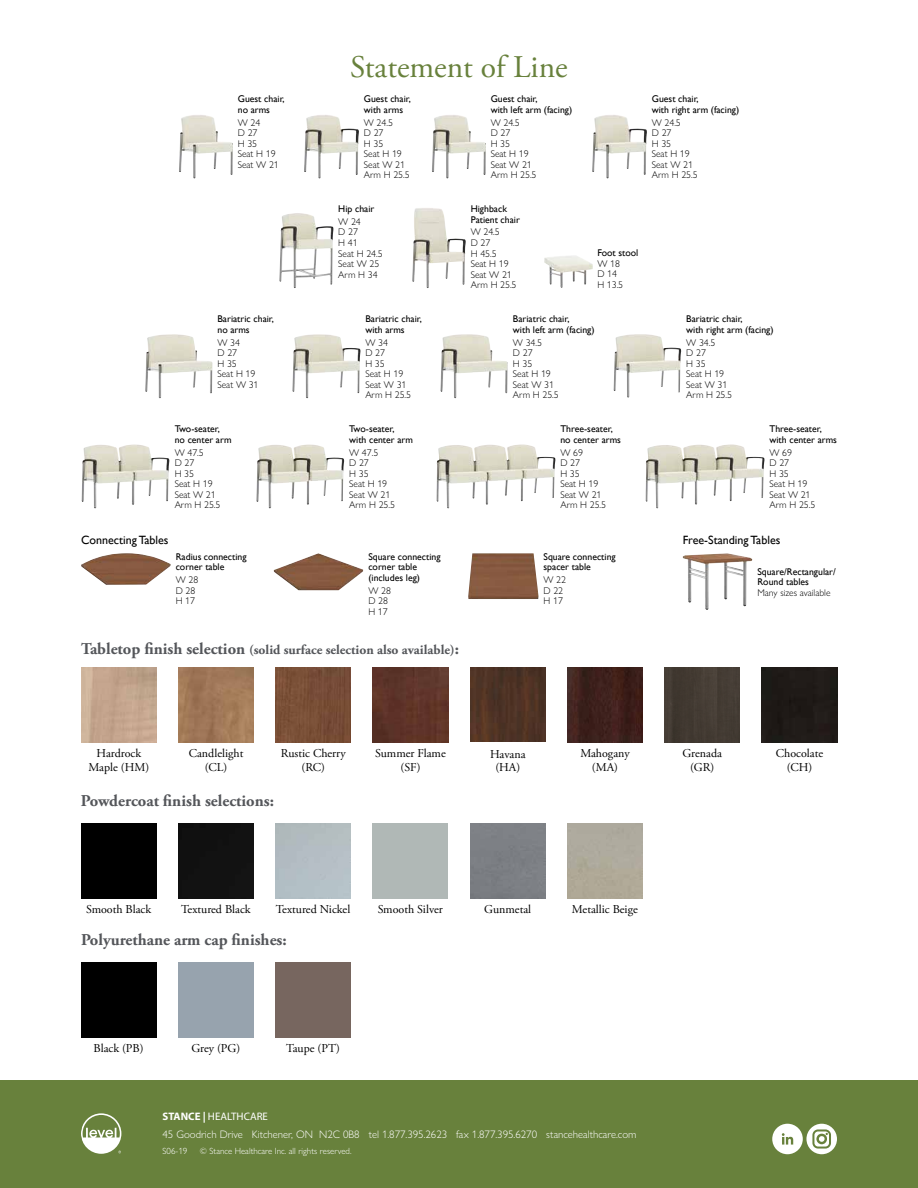
<style>
.page{position:relative;width:918px;height:1188px;background:#fff}
.page>*{position:absolute;margin:0;border:0;box-sizing:border-box;transform-origin:0 0}
.t1{font:31.5px "Adobe Garamond Pro";color:#68813c}
.t2{font:700 16.5px "Adobe Garamond Pro";color:#54565a}
.t3{font:700 13.5px "Adobe Garamond Pro";color:#54565a}
.t4{font:12px/13.5px "Adobe Garamond Pro";color:#000;text-align:center}
.t5{font:12px "Gill Sans";color:#000}
.t6{font:300 10.8px "Gill Sans Nova";color:#fff}
.t7{font:10.8px "Myriad Pro";color:#fff}
.t8{font:300 9.75px/10.5px "Gill Sans Nova";color:#000}
.t9{font:9.75px/10.5px "Gill Sans";color:#000}
.t10{font:300 9px "Gill Sans Nova";color:#fff}
.s1{font-size:16.5px}
.s2{font-weight:700}
</style>
<div class="page">
<img style="left:81px;top:553px;width:90px;height:32px">
<img style="left:274px;top:553px;width:89px;height:37px">
<img style="left:468px;top:553px;width:71px;height:46px">
<img style="left:683px;top:553px;width:69px;height:57px">
<img style="left:82px;top:445px;width:88px;height:63px">
<img style="left:256px;top:445px;width:88px;height:63px">
<img style="left:437px;top:445px;width:119px;height:63px">
<img style="left:646px;top:445px;width:119px;height:63px">
<img style="left:145px;top:334px;width:67px;height:64px">
<img style="left:292px;top:334px;width:68px;height:64px">
<img style="left:440px;top:334px;width:68px;height:64px">
<img style="left:614px;top:334px;width:68px;height:64px">
<img style="left:179px;top:115px;width:54px;height:63px">
<img style="left:304px;top:115px;width:55px;height:63px">
<img style="left:432px;top:115px;width:54px;height:63px">
<img style="left:592px;top:115px;width:55px;height:63px">
<div style="left:0;top:1080px;width:918px;height:108px;background:#68813c"></div>
<svg style="left:81px;top:1113px;width:40px;height:41px"></svg>
<div style="left:81px;top:824px;width:75px;height:75px;background:#000"></div>
<div style="left:178px;top:824px;width:76px;height:75px;background:#121212"></div>
<div style="left:373px;top:824px;width:75px;height:75px;background:#b0b8b6"></div>
<img style="left:412px;top:208px;width:54px;height:80px">
<img style="left:544px;top:256px;width:49px;height:32px">
<img style="left:279px;top:213px;width:54px;height:75px">
<div style="left:81px;top:963px;width:75px;height:75px;background:#000"></div>
<div style="left:178px;top:963px;width:76px;height:75px;background:#97a3ae"></div>
<div style="left:275px;top:963px;width:76px;height:75px;background:#77665f"></div>
<svg style="left:772px;top:1124px;width:65px;height:30px"></svg>
<img style="left:81px;top:667px;width:75px;height:75px">
<img style="left:178px;top:667px;width:76px;height:75px">
<img style="left:276px;top:667px;width:75px;height:75px">
<img style="left:373px;top:667px;width:75px;height:75px">
<img style="left:567px;top:667px;width:76px;height:75px">
<div style="left:665px;top:667px;width:75px;height:75px;background:#433b33"></div>
<div style="left:762px;top:667px;width:75px;height:75px;background:#1f1a17"></div>
<img style="left:471px;top:667px;width:75px;height:74px">
<p class="t9" style="left:238px;top:94px;width:48px">Guest chair, no arms</p>
<p class="t8" style="left:238px;top:117px;width:43px">W 24<br>D 27<br>H 35<br>Seat H 19<br>Seat W 21</p>
<p class="t9" style="left:217px;top:314px;width:58px">Bariatric chair, no arms</p>
<p class="t8" style="left:217px;top:337px;width:43px">W 34<br>D 27<br>H 35<br>Seat H 19<br>Seat W 31</p>
<p class="t9" style="left:175px;top:424px;width:58px">Two-seater, no center arm</p>
<p class="t8" style="left:175px;top:447px;width:47px">W 47.5<br>D 27<br>H 35<br>Seat H 19<br>Seat W 21<br>Arm H 25.5</p>
<h1 class="t1" style="left:350px;top:48px;width:219px">Statement of Line</h1>
<p class="t9" style="left:364px;top:94px;width:48px">Guest chair, with arms</p>
<p class="t8" style="left:364px;top:117px;width:47px">W 24.5<br>D 27<br>H 35<br>Seat H 19<br>Seat W 21<br>Arm H 25.5</p>
<p class="t9" style="left:338px;top:204px;width:38px">Hip chair</p>
<p class="t8" style="left:338px;top:216px;width:46px">W 24<br>D 27<br>H 41<br>Seat H 24.5<br>Seat W 25<br>Arm H 34</p>
<p class="t9" style="left:365px;top:314px;width:58px">Bariatric chair, with arms</p>
<p class="t8" style="left:365px;top:337px;width:47px">W 34<br>D 27<br>H 35<br>Seat H 19<br>Seat W 31<br>Arm H 25.5</p>
<p class="t9" style="left:349px;top:424px;width:65px">Two-seater, with center arm</p>
<p class="t8" style="left:349px;top:447px;width:47px">W 47.5<br>D 27<br>H 35<br>Seat H 19<br>Seat W 21<br>Arm H 25.5</p>
<p class="t9" style="left:491px;top:94px;width:83px">Guest chair,<br>with left arm (facing)</p>
<p class="t8" style="left:491px;top:117px;width:47px">W 24.5<br>D 27<br>H 35<br>Seat H 19<br>Seat W 21<br>Arm H 25.5</p>
<p class="t9" style="left:471px;top:204px;width:51px">Highback<br>Patient chair</p>
<p class="t8" style="left:471px;top:227px;width:47px">W 24.5<br>D 27<br>H 45.5<br>Seat H 19<br>Seat W 21<br>Arm H 25.5</p>
<p class="t9" style="left:597px;top:248px;width:43px">Foot stool</p>
<p class="t8" style="left:597px;top:258px;width:27px">W 18<br>D 14<br>H 13.5</p>
<p class="t9" style="left:513px;top:314px;width:83px">Bariatric chair,<br>with left arm (facing)</p>
<p class="t8" style="left:513px;top:337px;width:47px">W 34.5<br>D 27<br>H 35<br>Seat H 19<br>Seat W 31<br>Arm H 25.5</p>
<p class="t9" style="left:560px;top:424px;width:62px">Three-seater, no center arms</p>
<p class="t8" style="left:560px;top:447px;width:47px">W 69<br>D 27<br>H 35<br>Seat H 19<br>Seat W 21<br>Arm H 25.5</p>
<p class="t9" style="left:652px;top:94px;width:89px">Guest chair,<br>with right arm (facing)</p>
<p class="t8" style="left:652px;top:117px;width:47px">W 24.5<br>D 27<br>H 35<br>Seat H 19<br>Seat W 21<br>Arm H 25.5</p>
<p class="t9" style="left:686px;top:314px;width:89px">Bariatric chair,<br>with right arm (facing)</p>
<p class="t8" style="left:686px;top:337px;width:47px">W 34.5<br>D 27<br>H 35<br>Seat H 19<br>Seat W 31<br>Arm H 25.5</p>
<p class="t9" style="left:769px;top:424px;width:69px">Three-seater, with center arms</p>
<p class="t8" style="left:769px;top:447px;width:47px">W 69<br>D 27<br>H 35<br>Seat H 19<br>Seat W 21<br>Arm H 25.5</p>
<p class="t5" style="left:81px;top:533px;width:89px">Connecting Tables</p>
<p class="t5" style="left:683px;top:533px;width:99px">Free-Standing Tables</p>
<p class="t9" style="left:176px;top:551px;width:72px">Radius connecting corner table</p>
<p class="t8" style="left:176px;top:575px;width:24px">W 28<br>D 28<br>H 17</p>
<p class="t9" style="left:368px;top:551px;width:74px">Square connecting corner table (includes leg)</p>
<p class="t8" style="left:368px;top:585px;width:24px">W 28<br>D 28<br>H 17</p>
<p class="t9" style="left:544px;top:551px;width:74px">Square connecting spacer table</p>
<p class="t8" style="left:544px;top:575px;width:24px">W 22<br>D 22<br>H 17</p>
<p class="t9" style="left:757px;top:566px;width:80px">Square/Rectangular/<br>Round tables</p>
<p class="t8" style="left:757px;top:587px;width:75px">Many sizes available</p>
<h3 class="t3" style="left:81px;top:642px;width:379px"><span class="s1">Tabletop finish selection</span> (solid surface selection also available)<span class="s1">:</span></h3>
<p class="t4" style="left:88px;top:747px;width:62px">Hardrock<br>Maple (HM)</p>
<p class="t4" style="left:189px;top:747px;width:56px">Candlelight (CL)</p>
<p class="t4" style="left:281px;top:747px;width:66px">Rustic Cherry (RC)</p>
<p class="t4" style="left:375px;top:747px;width:72px">Summer Flame (SF)</p>
<p class="t4" style="left:580px;top:747px;width:51px">Mahogany (MA)</p>
<p class="t4" style="left:683px;top:747px;width:41px">Grenada (GR)</p>
<p class="t4" style="left:776px;top:747px;width:49px">Chocolate (CH)</p>
<p class="t4" style="left:490px;top:747px;width:37px">Havana (HA)</p>
<h2 class="t2" style="left:81px;top:792px;width:195px">Powdercoat finish selections:</h2>
<p class="t4" style="left:86px;top:903px;width:67px">Smooth Black</p>
<p class="t4" style="left:181px;top:903px;width:71px">Textured Black</p>
<p class="t4" style="left:276px;top:903px;width:76px">Textured Nickel</p>
<p class="t4" style="left:378px;top:903px;width:67px">Smooth Silver</p>
<p class="t4" style="left:484px;top:903px;width:48px">Gunmetal</p>
<p class="t4" style="left:572px;top:903px;width:67px">Metallic Beige</p>
<h2 class="t2" style="left:81px;top:931px;width:207px">Polyurethane arm cap finishes:</h2>
<p class="t4" style="left:94px;top:1042px;width:52px">Black (PB)</p>
<p class="t4" style="left:191px;top:1042px;width:50px">Grey (PG)</p>
<p class="t4" style="left:286px;top:1042px;width:55px">Taupe (PT)</p>
<p class="t7" style="left:163px;top:1111px;width:107px"><span class="s2">STANCE |</span> HEALTHCARE</p>
<p class="t6" style="left:163px;top:1128px;width:475px">45 Goodrich Drive Kitchener, ON N2C 0B8 tel 1.877.395.2623 fax 1.877.395.6270 stancehealthcare.com</p>
<p class="t10" style="left:163px;top:1145px;width:26px">S06-19</p>
<p class="t10" style="left:200px;top:1145px;width:153px">© Stance Healthcare Inc. all rights reserved.</p>
</div>
